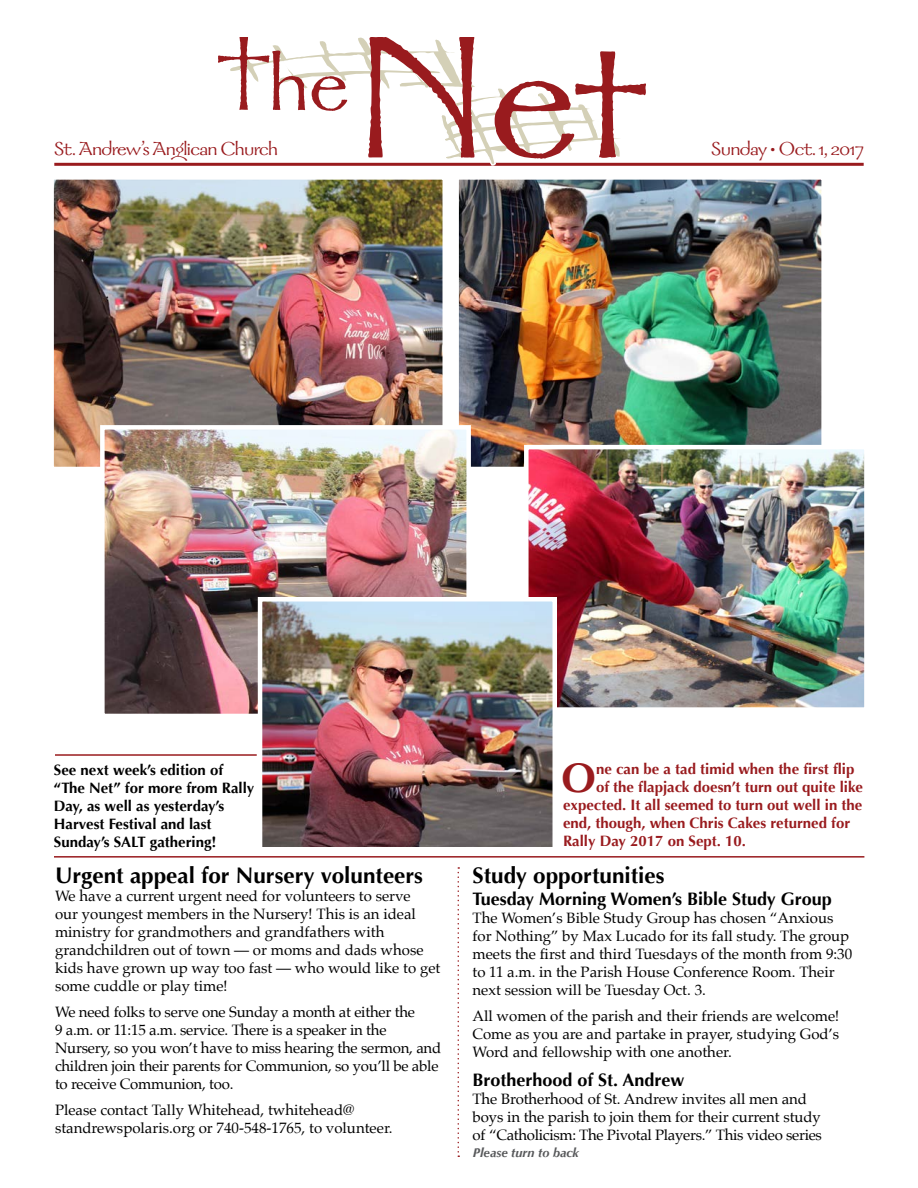
<style>
.page{position:relative;width:918px;height:1188px;background:#fff}
.page>*{position:absolute;margin:0;border:0;box-sizing:border-box;transform-origin:0 0}
.t1{font:700 41.25px "Optima";color:#991b1e}
.t2{font:700 22.5px "Optima";color:#000}
.t3{font:21px "Galahad Std";letter-spacing:-.025em;color:#991b1e}
.t4{font:700 18px "Optima";color:#000}
.t5{font:15px/18px "Palatino";color:#000}
.t6{font:700 15px "Optima";color:#991b1e}
.t7{font:700 15px/18px "Optima";color:#000}
.t8{font:italic 700 12.75px "Optima";color:#58595b}
</style>
<div class="page">
<img style="left:459px;top:180px;width:362px;height:286px">
<div style="left:454px;top:175px;width:372px;height:296px;border:4px solid #fff"></div>
<hr style="left:54px;top:163px;width:810px;height:3px;background:#991b1e">
<svg style="left:54px;top:38px;width:592px;height:138px"></svg>
<hr style="left:54px;top:856px;width:810px;height:2px;background:#991b1e">
<svg style="left:458px;top:867px;width:1px;height:290px"></svg>
<img style="left:54px;top:180px;width:388px;height:286px">
<div style="left:49px;top:175px;width:398px;height:296px;border:4px solid #fff"></div>
<img style="left:105px;top:430px;width:361px;height:283px">
<div style="left:100px;top:425px;width:371px;height:293px;border:4px solid #fff"></div>
<img style="left:529px;top:450px;width:335px;height:257px">
<div style="left:524px;top:445px;width:345px;height:267px;border:4px solid #fff"></div>
<img style="left:263px;top:602px;width:289px;height:245px">
<div style="left:258px;top:597px;width:299px;height:255px;border:4px solid #fff"></div>
<hr style="left:55px;top:754px;width:202px;height:2px;background:#991b1e">
<h3 class="t3" style="left:54px;top:136px;width:225px">St. Andrew’s Anglican Church</h3>
<h3 class="t3" style="left:711px;top:136px;width:154px">Sunday • Oct. 1, 2017</h3>
<p class="t7" style="left:54px;top:761px;width:202px">See next week’s edition of “The Net” for more from Rally<br>Day, as well as yesterday’s<br>Harvest Festival and last<br>Sunday’s SALT gathering!</p>
<h2 class="t2" style="left:55px;top:863px;width:370px">Urgent appeal for Nursery volunteers</h2>
<p class="t5" style="left:55px;top:887px;width:387px">We have a current urgent need for volunteers to serve<br>our youngest members in the Nursery! This is an ideal ministry for grandmothers and grandfathers with grandchildren out of town — or moms and dads whose kids have grown up way too fast — who would like to get some cuddle or play time!</p>
<p class="t5" style="left:55px;top:1003px;width:388px">We need folks to serve one Sunday a month at either the<br>9 a.m. or 11:15 a.m. service. There is a speaker in the Nursery, so you won’t have to miss hearing the sermon, and children join their parents for Communion, so you’ll be able to receive Communion, too.</p>
<p class="t5" style="left:55px;top:1101px;width:339px">Please contact Tally Whitehead, twhitehead@ standrewspolaris.org or 740-548-1765, to volunteer.</p>
<h1 class="t1" style="left:562px;top:754px;width:36px">O</h1>
<p class="t6" style="left:596px;top:761px;width:260px">ne can be a tad timid when the first flip</p>
<p class="t6" style="left:596px;top:779px;width:269px">of the flapjack doesn’t turn out quite like</p>
<p class="t6" style="left:563px;top:797px;width:301px">expected. It all seemed to turn out well in the</p>
<p class="t6" style="left:563px;top:815px;width:289px">end, though, when Chris Cakes returned for</p>
<p class="t6" style="left:563px;top:833px;width:184px">Rally Day 2017 on Sept. 10.</p>
<h2 class="t2" style="left:472px;top:863px;width:194px">Study opportunities</h2>
<p class="t4" style="left:472px;top:888px;width:361px">Tuesday Morning Women’s Bible Study Group</p>
<p class="t5" style="left:472px;top:909px;width:381px">The Women’s Bible Study Group has chosen “Anxious for Nothing” by Max Lucado for its fall study. The group meets the first and third Tuesdays of the month from 9:30 to 11 a.m. in the Parish House Conference Room. Their next session will be Tuesday Oct. 3.</p>
<p class="t5" style="left:472px;top:1007px;width:368px;text-align:justify">All women of the parish and their friends are welcome!<br>Come as you are and partake in prayer, studying God’s Word and fellowship with one another.</p>
<p class="t4" style="left:472px;top:1070px;width:214px">Brotherhood of St. Andrew</p>
<p class="t5" style="left:472px;top:1090px;width:351px">The Brotherhood of St. Andrew invites all men and boys in the parish to join them for their current study of “Catholicism: The Pivotal Players.” This video series</p>
<p class="t8" style="left:473px;top:1145px;width:108px">Please turn to back</p>
</div>
